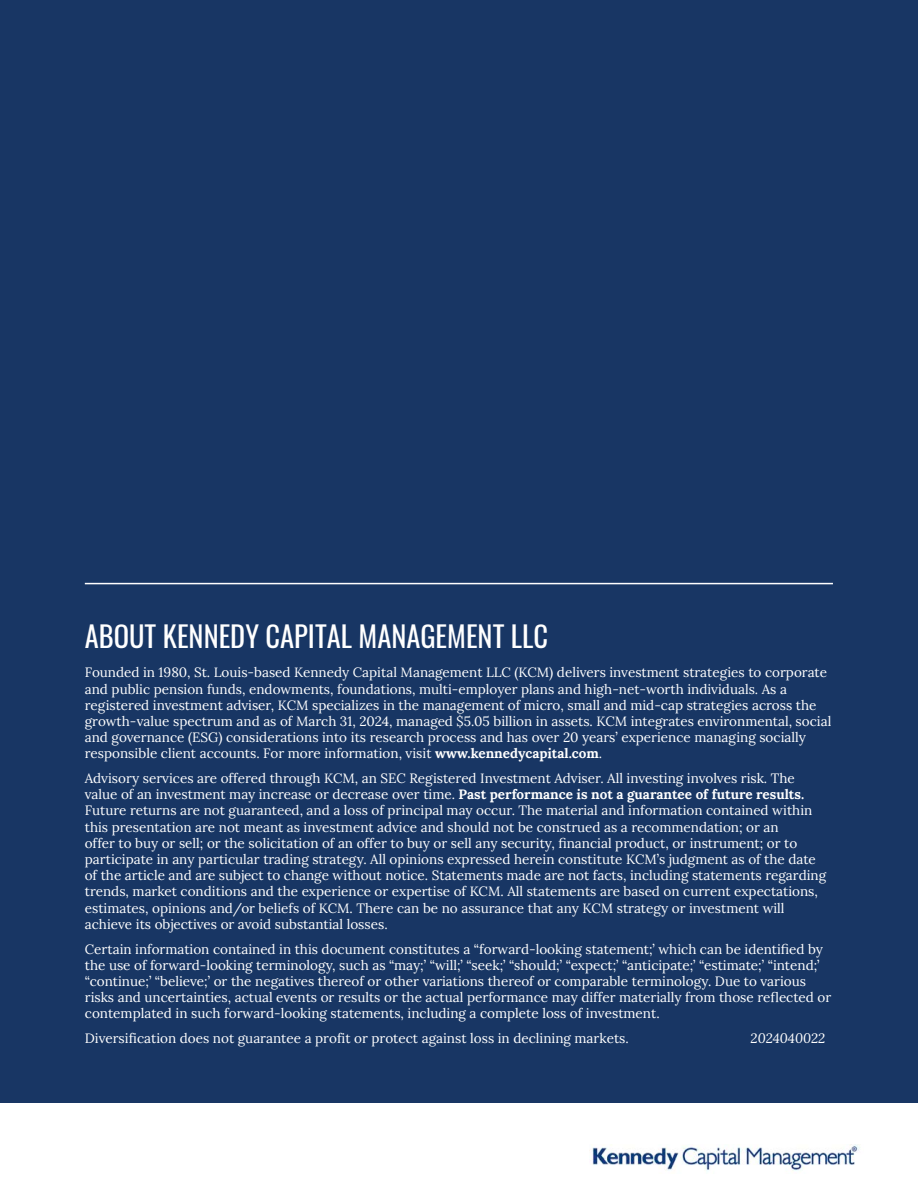
<style>
.page{position:relative;width:918px;height:1188px;background:#fff}
.page>*{position:absolute;margin:0;border:0;box-sizing:border-box;transform-origin:0 0}
.t1{font:28.5px "Oswald";color:#fff}
.t2{font:13.5px/16.2px "Lora";color:#fff}
.t3{font:italic 13.5px "Lora";color:#fff}
.s1{font-weight:700}
</style>
<div class="page">
<img style="left:592px;top:1144px;width:268px;height:27px">
<div style="left:0;top:0;width:918px;height:1103px;background:#183664"></div>
<hr style="left:85px;top:583px;width:748px;height:1px;background:#fff">
<p class="t1" style="left:85px;top:611px;width:465px">ABOUT KENNEDY CAPITAL MANAGEMENT LLC</p>
<p class="t2" style="left:85px;top:664px;width:748px">Founded in 1980, St. Louis-based Kennedy Capital Management LLC (KCM) delivers investment strategies to corporate and public pension funds, endowments, foundations, multi-employer plans and high-net-worth individuals. As a registered investment adviser, KCM specializes in the management of micro, small and mid-cap strategies across the growth-value spectrum and as of March 31, 2024, managed $5.05 billion in assets. KCM integrates environmental, social and governance (ESG) considerations into its research process and has over 20 years’ experience managing socially responsible client accounts. For more information, visit <span class="s1">www.kennedycapital.com</span>.</p>
<p class="t2" style="left:85px;top:769px;width:743px">Advisory services are offered through KCM, an SEC Registered Investment Adviser. All investing involves risk. The value of an investment may increase or decrease over time. <span class="s1">Past performance is not a guarantee of future results.<br></span>Future returns are not guaranteed, and a loss of principal may occur. The material and information contained within this presentation are not meant as investment advice and should not be construed as a recommendation; or an<br>offer to buy or sell; or the solicitation of an offer to buy or sell any security, financial product, or instrument; or to participate in any particular trading strategy. All opinions expressed herein constitute KCM’s judgment as of the date of the article and are subject to change without notice. Statements made are not facts, including statements regarding trends, market conditions and the experience or expertise of KCM. All statements are based on current expectations, estimates, opinions and/or beliefs of KCM. There can be no assurance that any KCM strategy or investment will achieve its objectives or avoid substantial losses.</p>
<p class="t2" style="left:85px;top:940px;width:748px">Certain information contained in this document constitutes a “forward-looking statement;’ which can be identified by the use of forward-looking terminology, such as “may;’ “will;’ “seek;’ “should;’ “expect;’ “anticipate;’ “estimate;’ “intend;’ “continue;’ “believe;’ or the negatives thereof or other variations thereof or comparable terminology. Due to various risks and uncertainties, actual events or results or the actual performance may differ materially from those reflected or contemplated in such forward-looking statements, including a complete loss of investment.</p>
<p class="t2" style="left:85px;top:1030px;width:545px">Diversification does not guarantee a profit or protect against loss in declining markets.</p>
<p class="t3" style="left:751px;top:1030px;width:76px">2024040022</p>
</div>
